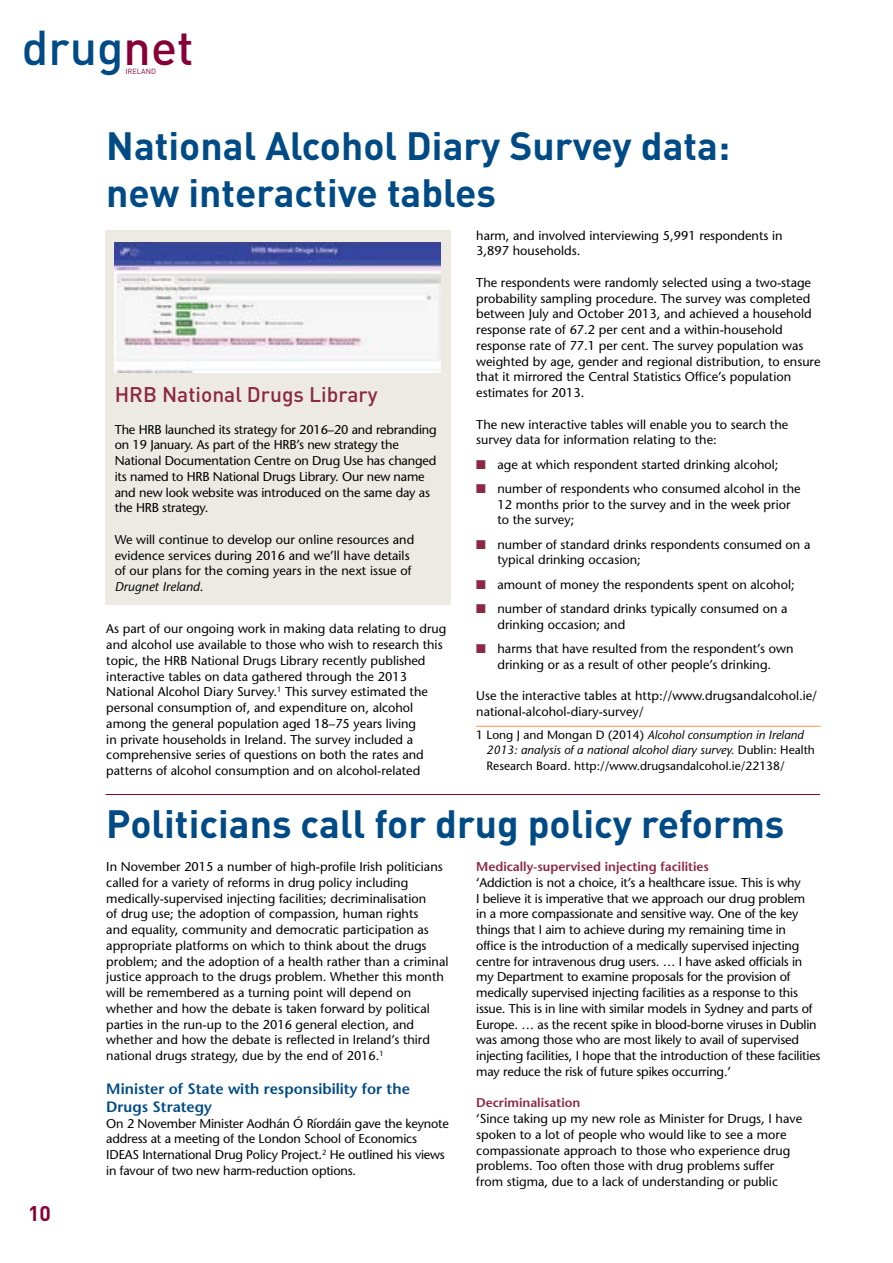
<style>
.page{position:relative;width:893px;height:1263px;background:#fff}
.page>*{position:absolute;margin:0;border:0;box-sizing:border-box;transform-origin:0 0}
.t1{font:500 48.3px "DIN";color:#004b85}
.t2{font:700 39px/46.8px "DIN";color:#004b85}
.t3{font:500 21px "DIN";color:#8b2842}
.t4{font:700 21px "DIN";color:#860037}
.t5{font:600 15px/18px "Stone Sans Std";color:#004b85}
.t6{font:500 12.75px/15.8px "Stone Sans Std";color:#000}
.t7{font:600 12.75px "Stone Sans Std";color:#8b2842}
.t8{font:500 12px/15.3px "Stone Sans Std";color:#000}
.t9{font:7.35px "DIN";color:#860037}
.s1{color:#860037}
.s2{color:#8b2842}
.s3{font-style:italic}
</style>
<div class="page">
<hr style="left:476px;top:726px;width:345px;height:1px;background:#f89842">
<hr style="left:106px;top:794px;width:714px;height:1px;background:#860037">
<div style="left:106px;top:230px;width:345px;height:374px;background:#edeae3"></div>
<img style="left:115px;top:242px;width:326px;height:131px">
<h1 class="t1" style="left:22px;top:17px;width:173px">drug<span class="s1">net</span></h1>
<p class="t9" style="left:126px;top:67px;width:32px">IRELAND</p>
<h2 class="t2" style="left:106px;top:121px;width:625px">National Alcohol Diary Survey data: new interactive tables</h2>
<h3 class="t4" style="left:28px;top:1199px;width:24px">10</h3>
<p class="t6" style="left:476px;top:227px;width:308px">harm, and involved interviewing 5,991 respondents in<br>3,897 households.</p>
<p class="t6" style="left:476px;top:274px;width:346px">The respondents were randomly selected using a two-stage probability sampling procedure. The survey was completed between July and October 2013, and achieved a household response rate of 67.2 per cent and a within-household response rate of 77.1 per cent. The survey population was weighted by age, gender and regional distribution, to ensure that it mirrored the Central Statistics Office’s population estimates for 2013.</p>
<p class="t6" style="left:476px;top:416px;width:314px">The new interactive tables will enable you to search the survey data for information relating to the:</p>
<p class="t6" style="left:476px;top:456px;width:304px"><span class="s2">■</span> age at which respondent started drinking alcohol;</p>
<p class="t6" style="left:497px;top:480px;width:305px;text-indent:-21px"><span class="s2">■</span> number of respondents who consumed alcohol in the<br>12 months prior to the survey and in the week prior to the survey;</p>
<p class="t6" style="left:497px;top:536px;width:314px;text-indent:-21px"><span class="s2">■</span> number of standard drinks respondents consumed on a typical drinking occasion;</p>
<p class="t6" style="left:476px;top:576px;width:320px"><span class="s2">■</span> amount of money the respondents spent on alcohol;</p>
<p class="t6" style="left:497px;top:600px;width:292px;text-indent:-21px"><span class="s2">■</span> number of standard drinks typically consumed on a drinking occasion; and</p>
<p class="t6" style="left:476px;top:640px;width:319px;text-align:center"><span class="s2">■</span> harms that have resulted from the respondent’s own drinking or as a result of other people’s drinking.</p>
<p class="t6" style="left:476px;top:688px;width:342px">Use the interactive tables at http://www.drugsandalcohol.ie/ national-alcohol-diary-survey/</p>
<p class="t8" style="left:487px;top:728px;width:330px;text-indent:-10px">1 Long J and Mongan D (2014) <span class="s3">Alcohol consumption in Ireland<br>2013: analysis of a national alcohol diary survey.</span> Dublin: Health<br>Research Board. http://www.drugsandalcohol.ie/22138/</p>
<h2 class="t2" style="left:106px;top:799px;width:680px">Politicians call for drug policy reforms</h2>
<p class="t6" style="left:106px;top:859px;width:344px">In November 2015 a number of high-profile Irish politicians called for a variety of reforms in drug policy including medically-supervised injecting facilities; decriminalisation<br>of drug use; the adoption of compassion, human rights<br>and equality, community and democratic participation as appropriate platforms on which to think about the drugs problem; and the adoption of a health rather than a criminal justice approach to the drugs problem. Whether this month will be remembered as a turning point will depend on whether and how the debate is taken forward by political parties in the run-up to the 2016 general election, and whether and how the debate is reflected in Ireland’s third national drugs strategy, due by the end of 2016.<sup>1</sup></p>
<p class="t5" style="left:106px;top:1079px;width:305px">Minister of State with responsibility for the<br>Drugs Strategy</p>
<p class="t6" style="left:106px;top:1115px;width:344px">On 2 November Minister Aodhán Ó Ríordáin gave the keynote address at a meeting of the London School of Economics IDEAS International Drug Policy Project.<sup>2</sup> He outlined his views in favour of two new harm-reduction options.</p>
<h3 class="t3" style="left:115px;top:381px;width:264px">HRB National Drugs Library</h3>
<p class="t6" style="left:115px;top:421px;width:323px">The HRB launched its strategy for 2016–20 and rebranding on 19 January. As part of the HRB’s new strategy the National Documentation Centre on Drug Use has changed its named to HRB National Drugs Library. Our new name and new look website was introduced on the same day as the HRB strategy.</p>
<p class="t6" style="left:115px;top:532px;width:301px">We will continue to develop our online resources and evidence services during 2016 and we’ll have details of our plans for the coming years in the next issue of <span class="s3">Drugnet Ireland</span>.</p>
<p class="t6" style="left:106px;top:621px;width:341px">As part of our ongoing work in making data relating to drug and alcohol use available to those who wish to research this topic, the HRB National Drugs Library recently published interactive tables on data gathered through the 2013<br>National Alcohol Diary Survey.<sup>1</sup> This survey estimated the personal consumption of, and expenditure on, alcohol among the general population aged 18–75 years living<br>in private households in Ireland. The survey included a comprehensive series of questions on both the rates and patterns of alcohol consumption and on alcohol-related</p>
<p class="t7" style="left:476px;top:859px;width:234px">Medically-supervised injecting facilities</p>
<p class="t6" style="left:476px;top:874px;width:346px">‘Addiction is not a choice, it’s a healthcare issue. This is why<br>I believe it is imperative that we approach our drug problem<br>in a more compassionate and sensitive way. One of the key things that I aim to achieve during my remaining time in<br>office is the introduction of a medically supervised injecting centre for intravenous drug users. … I have asked officials in my Department to examine proposals for the provision of medically supervised injecting facilities as a response to this issue. This is in line with similar models in Sydney and parts of Europe. … as the recent spike in blood-borne viruses in Dublin was among those who are most likely to avail of supervised injecting facilities, I hope that the introduction of these facilities may reduce the risk of future spikes occurring.’</p>
<p class="t7" style="left:476px;top:1095px;width:106px">Decriminalisation</p>
<p class="t6" style="left:476px;top:1111px;width:327px">‘Since taking up my new role as Minister for Drugs, I have spoken to a lot of people who would like to see a more compassionate approach to those who experience drug problems. Too often those with drug problems suffer from stigma, due to a lack of understanding or public</p>
</div>
